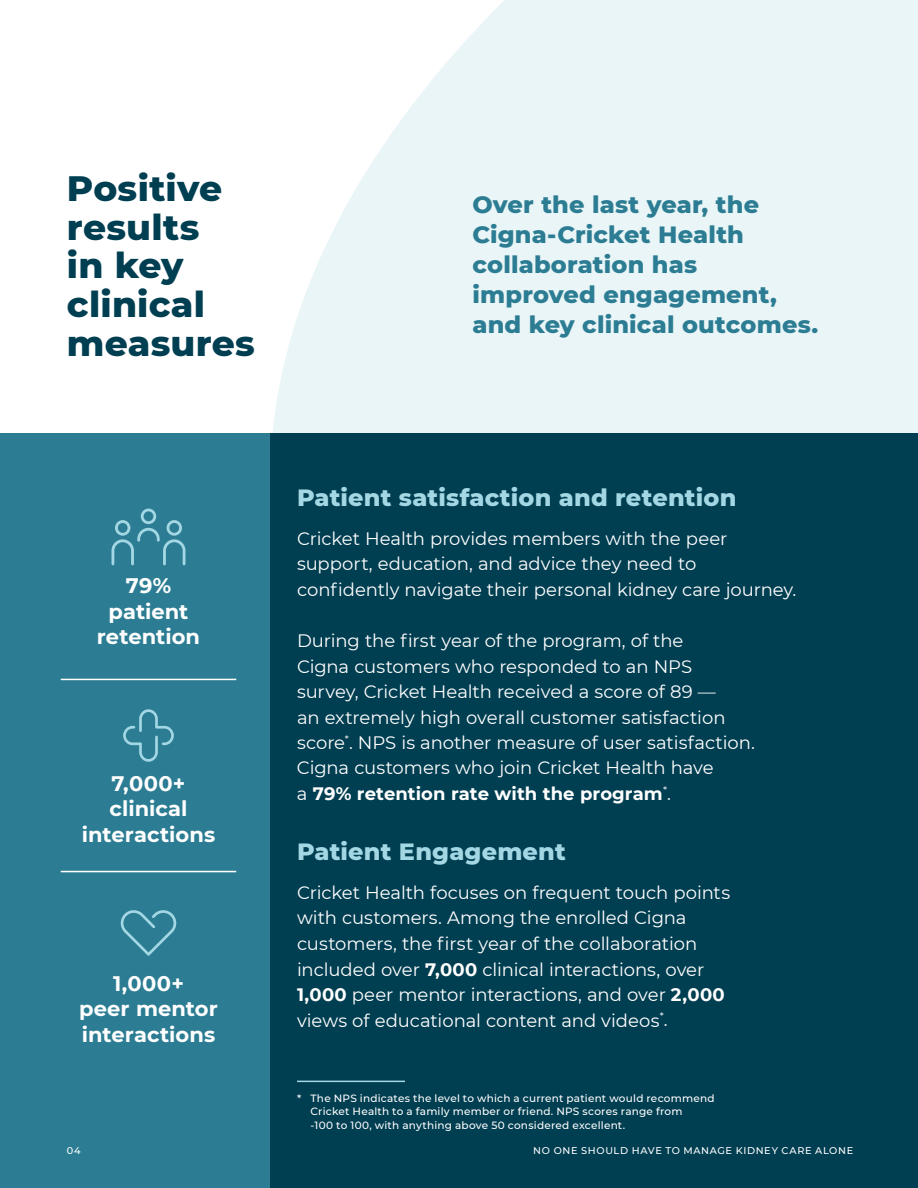
<style>
.page{position:relative;width:918px;height:1188px;background:#fff}
.page>*{position:absolute;margin:0;border:0;box-sizing:border-box;transform-origin:0 0}
.t1{font:800 36px/39px "Montserrat";letter-spacing:.005em;color:#003e51}
.t2{font:800 24px/30px "Montserrat";letter-spacing:.01em;color:#2c7d93}
.t3{font:800 24px "Montserrat";letter-spacing:.005em;color:#a4d7e4}
.t4{font:700 21px/25.5px "Montserrat";color:#fff;text-align:center}
.t5{font:18px/25.5px "Montserrat";letter-spacing:-.005em;color:#fff}
.t6{font:500 10.5px/13.5px "Montserrat";letter-spacing:.02em;color:#fff}
.t7{font:500 9.75px "Montserrat";letter-spacing:.07em;color:#fff}
.s1{font-weight:700}
</style>
<div class="page">
<svg style="left:273px;top:0;width:645px;height:433px;background:#ecf6f8"></svg>
<div style="left:0;top:433px;width:918px;height:755px;background:#003e51"></div>
<div style="left:0;top:433px;width:270px;height:755px;background:#2c7d93"></div>
<hr style="left:297px;top:1081px;width:108px;height:1px;background:#a4d7e4">
<svg style="left:121px;top:910px;width:55px;height:46px"></svg>
<hr style="left:61px;top:679px;width:175px;height:1px;background:#fff">
<hr style="left:61px;top:871px;width:175px;height:1px;background:#fff">
<svg style="left:112px;top:509px;width:73px;height:56px"></svg>
<svg style="left:123px;top:709px;width:51px;height:53px"></svg>
<h1 class="t1" style="left:67px;top:166px;width:189px">Positive results<br>in key clinical measures</h1>
<h2 class="t2" style="left:472px;top:188px;width:347px">Over the last year, the<br>Cigna-Cricket Health collaboration has improved engagement, and key clinical outcomes.</h2>
<p class="t4" style="left:97px;top:572px;width:105px">79% patient retention</p>
<p class="t4" style="left:82px;top:769px;width:135px">7,000+ clinical interactions</p>
<p class="t4" style="left:79px;top:970px;width:140px">1,000+<br>peer mentor interactions</p>
<h2 class="t3" style="left:297px;top:480px;width:441px">Patient satisfaction and retention</h2>
<p class="t5" style="left:297px;top:525px;width:501px">Cricket Health provides members with the peer support, education, and advice they need to confidently navigate their personal kidney care journey.</p>
<p class="t5" style="left:297px;top:627px;width:459px">During the first year of the program, of the<br>Cigna customers who responded to an NPS survey, Cricket Health received a score of 89 —<br>an extremely high overall customer satisfaction score<sup>*</sup>. NPS is another measure of user satisfaction.<br>Cigna customers who join Cricket Health have<br>a <span class="s1">79% retention rate with the program</span><sup>*</sup>.</p>
<h2 class="t3" style="left:297px;top:834px;width:270px">Patient Engagement</h2>
<p class="t5" style="left:297px;top:879px;width:435px">Cricket Health focuses on frequent touch points with customers. Among the enrolled Cigna customers, the first year of the collaboration included over <span class="s1">7,000</span> clinical interactions, over <span class="s1">1,000</span> peer mentor interactions, and over <span class="s1">2,000 </span>views of educational content and videos<sup>*</sup>.</p>
<p class="t6" style="left:311px;top:1091px;width:406px;text-indent:-14px">* The NPS indicates the level to which a current patient would recommend<br>Cricket Health to a family member or friend. NPS scores range from<br>-100 to 100, with anything above 50 considered excellent.</p>
<p class="t7" style="left:67px;top:1144px;width:15px">04</p>
<p class="t7" style="left:533px;top:1144px;width:321px">NO ONE SHOULD HAVE TO MANAGE KIDNEY CARE ALONE</p>
</div>
